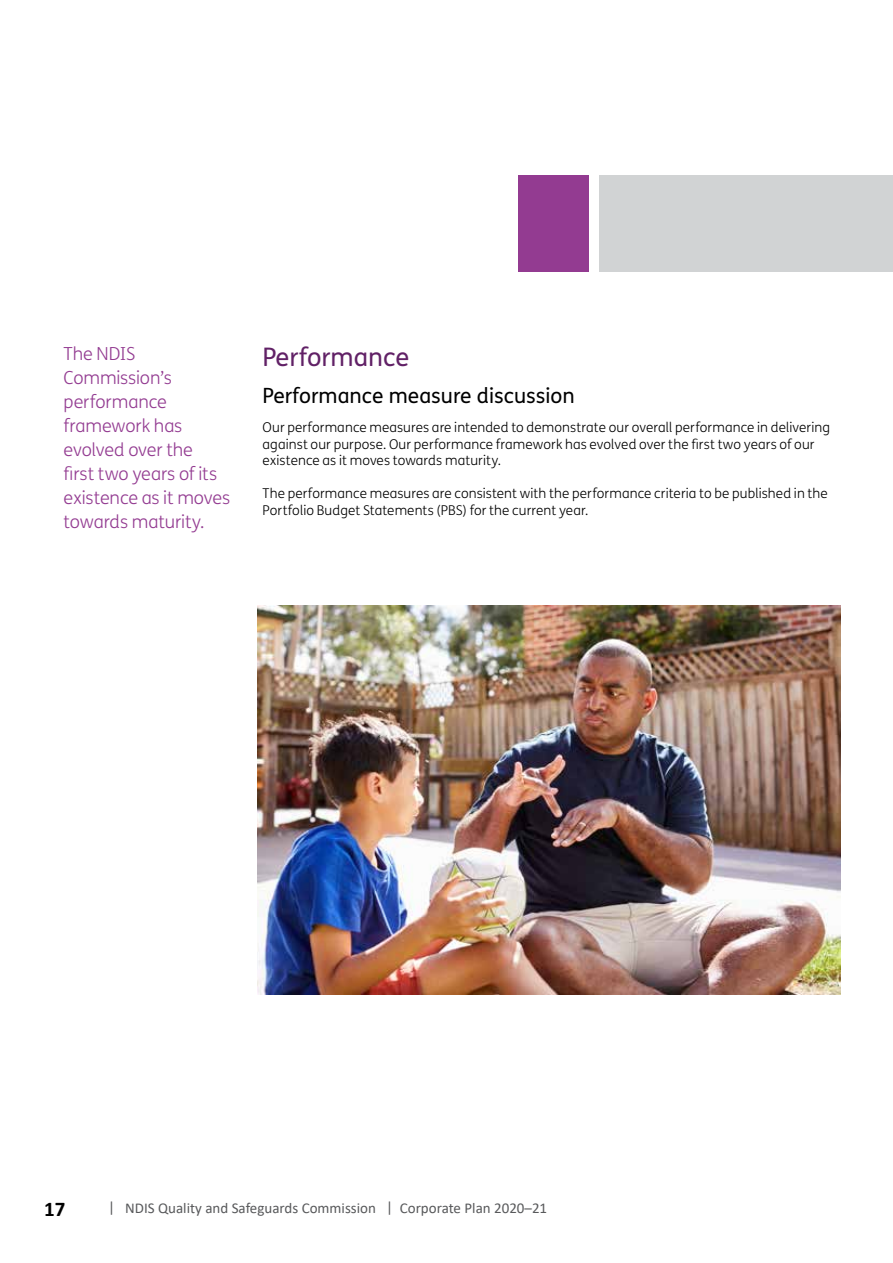
<style>
.page{position:relative;width:893px;height:1263px;background:#fff}
.page>*{position:absolute;margin:0;border:0;box-sizing:border-box;transform-origin:0 0}
.t1{font:25.5px "FS Me";color:#612166}
.t2{font:21px "FS Me";color:#000}
.t3{font:700 21px "Calibri";color:#000}
.t4{font:300 18px/24px "FS Me";letter-spacing:-.005em;color:#933b91}
.t5{font:15px "Calibri";color:#58595b}
.t6{font:300 13.5px/16.5px "FS Me";letter-spacing:.005em;color:#000}
</style>
<div class="page">
<div style="left:518px;top:175px;width:70px;height:97px;background:#933b91"></div>
<div style="left:599px;top:175px;width:294px;height:97px;background:#d1d3d4"></div>
<img style="left:258px;top:606px;width:582px;height:388px">
<p class="t4" style="left:64px;top:342px;width:131px">The NDIS<br>Commission’s performance framework has evolved over the</p>
<p class="t4" style="left:64px;top:461px;width:155px">first two years of its</p>
<p class="t4" style="left:64px;top:485px;width:168px">existence as it moves towards maturity.</p>
<p class="t1" style="left:263px;top:339px;width:148px">Performance</p>
<p class="t2" style="left:263px;top:381px;width:314px">Performance measure discussion</p>
<p class="t6" style="left:263px;top:419px;width:569px">Our performance measures are intended to demonstrate our overall performance in delivering</p>
<p class="t6" style="left:263px;top:435px;width:554px">against our purpose. Our performance framework has evolved over the first two years of our</p>
<p class="t6" style="left:263px;top:452px;width:240px">existence as it moves towards maturity.</p>
<p class="t6" style="left:263px;top:485px;width:567px">The performance measures are consistent with the performance criteria to be published in the<br>Portfolio Budget Statements (PBS) for the current year.</p>
<h2 class="t3" style="left:44px;top:1194px;width:23px">17</h2>
<p class="t5" style="left:108px;top:1197px;width:441px">| NDIS Quality and Safeguards Commission | Corporate Plan 2020–21</p>
</div>
